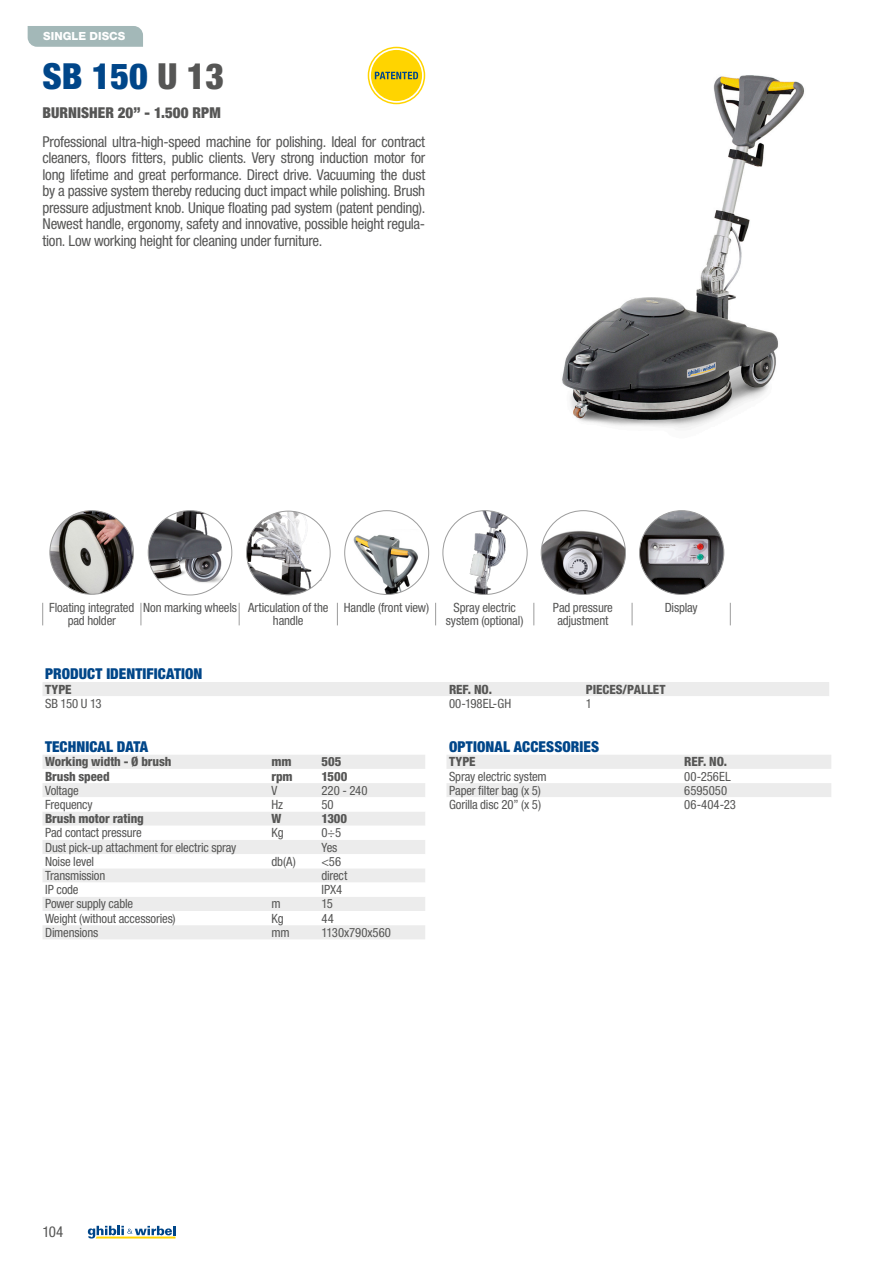
<style>
.page{position:relative;width:893px;height:1263px;background:#fff}
.page>*{position:absolute;margin:0;border:0;box-sizing:border-box;transform-origin:0 0}
._1-TitoloMacchina{font:900 condensed 36px "Helvetica Neue LT Std";color:#004689}
._4-Testo_descrizione{font:condensed 15px/16.5px "Helvetica Neue LT Std";letter-spacing:-.02em;color:#565655;text-align:justify}
._3-titoloTabella{font:900 condensed 15px "Helvetica Neue LT Std";letter-spacing:.005em;color:#004689}
._2-sottotitolo{font:900 condensed 15px "Helvetica Neue LT Std";letter-spacing:.005em;color:#565655}
._5-Testo_tabella_a_sx{font:condensed 12.75px "Helvetica Neue LT Std";letter-spacing:-.01em;color:#565655}
._5-Testo_tabella-al-centro{font:condensed 12.75px/13.5px "Helvetica Neue LT Std";letter-spacing:-.015em;color:#565655;text-align:center}
._6-Testo_tabella_s_xBOLD{font:800 condensed 12.75px "Helvetica Neue LT Std";letter-spacing:-.01em;color:#565655}
._3b-SottotitoloTabella{font:800 condensed 12.75px "Helvetica Neue LT Std";letter-spacing:-.005em;color:#565655}
.t1{font:800 11.25px "Helvetica Neue LT Std";color:#fff}
.s1{color:#565655}
</style>
<div class="page">
<img style="left:562px;top:75px;width:242px;height:353px">
<div style="left:371px;top:50px;width:51px;height:51px;background:#ffd400;border-radius:50%"></div>
<svg style="left:375px;top:72px;width:43px;height:7px"></svg>
<div style="left:368px;top:47px;width:57px;height:57px;border:2px solid #ffd400;border-radius:50%"></div>
<svg style="left:541px;top:510px;width:85px;height:85px"></svg>
<img style="left:50px;top:511px;width:83px;height:83px;border-radius:42px">
<svg style="left:344px;top:510px;width:85px;height:85px"></svg>
<svg style="left:246px;top:511px;width:85px;height:84px"></svg>
<svg style="left:148px;top:510px;width:84px;height:85px"></svg>
<svg style="left:639px;top:510px;width:85px;height:85px"></svg>
<svg style="left:442px;top:510px;width:85px;height:85px"></svg>
<div style="left:28px;top:26px;width:115px;height:21px;background:#a3b8b8"></div>
<svg style="left:337px;top:603px;width:1px;height:22px"></svg>
<svg style="left:435px;top:603px;width:1px;height:22px"></svg>
<svg style="left:42px;top:603px;width:1px;height:22px"></svg>
<svg style="left:730px;top:603px;width:1px;height:22px"></svg>
<svg style="left:141px;top:603px;width:1px;height:22px"></svg>
<svg style="left:239px;top:603px;width:1px;height:22px"></svg>
<svg style="left:632px;top:603px;width:1px;height:22px"></svg>
<svg style="left:534px;top:603px;width:1px;height:22px"></svg>
<div style="left:43px;top:682px;width:786px;height:14px;background:#ececec"></div>
<div style="left:43px;top:755px;width:382px;height:184px;background:#ececec"></div>
<svg style="left:43px;top:769px;width:382px;height:156px"></svg>
<svg style="left:447px;top:755px;width:384px;height:42px"></svg>
<svg style="left:88px;top:1226px;width:87px;height:12px"></svg>
<p class="t1" style="left:43px;top:30px;width:83px">SINGLE DISCS</p>
<p class="_1-TitoloMacchina" style="left:43px;top:54px;width:183px">SB 150 <span class="s1">U 13</span></p>
<p class="_2-sottotitolo" style="left:43px;top:103px;width:180px">BURNISHER 20” - 1.500 RPM</p>
<p class="_4-Testo_descrizione" style="left:43px;top:133px;width:384px">Professional ultra-high-speed machine for polishing. Ideal for contract cleaners, floors fitters, public clients. Very strong induction motor for long lifetime and great performance. Direct drive. Vacuuming the dust by a passive system thereby reducing duct impact while polishing. Brush pressure adjustment knob. Unique floating pad system (patent pending).<br>Newest handle, ergonomy, safety and innovative, possible height regula&shy;tion. Low working height for cleaning under furniture.</p>
<p class="_5-Testo_tabella-al-centro" style="left:49px;top:600px;width:87px">Floating integrated pad holder</p>
<p class="_5-Testo_tabella-al-centro" style="left:143px;top:600px;width:95px">Non marking wheels</p>
<p class="_5-Testo_tabella-al-centro" style="left:248px;top:600px;width:82px">Articulation of the handle</p>
<p class="_5-Testo_tabella-al-centro" style="left:344px;top:600px;width:87px">Handle (front view)</p>
<p class="_5-Testo_tabella-al-centro" style="left:446px;top:600px;width:79px">Spray electric system (optional)</p>
<p class="_5-Testo_tabella-al-centro" style="left:553px;top:600px;width:62px">Pad pressure adjustment</p>
<p class="_5-Testo_tabella-al-centro" style="left:665px;top:600px;width:35px">Display</p>
<p class="_3-titoloTabella" style="left:45px;top:665px;width:159px">PRODUCT IDENTIFICATION</p>
<p class="_3b-SottotitoloTabella" style="left:45px;top:681px;width:28px">TYPE</p>
<p class="_3b-SottotitoloTabella" style="left:449px;top:681px;width:44px">REF. NO.</p>
<p class="_3b-SottotitoloTabella" style="left:586px;top:681px;width:81px">PIECES/PALLET</p>
<p class="_5-Testo_tabella_a_sx" style="left:45px;top:696px;width:58px">SB 150 U 13</p>
<p class="_5-Testo_tabella_a_sx" style="left:449px;top:696px;width:64px">00-198EL-GH</p>
<p class="_5-Testo_tabella_a_sx" style="left:586px;top:696px;width:8px">1</p>
<p class="_3-titoloTabella" style="left:45px;top:737px;width:105px">TECHNICAL DATA</p>
<p class="_6-Testo_tabella_s_xBOLD" style="left:45px;top:754px;width:128px">Working width - Ø brush</p>
<p class="_6-Testo_tabella_s_xBOLD" style="left:271px;top:754px;width:22px">mm</p>
<p class="_6-Testo_tabella_s_xBOLD" style="left:321px;top:754px;width:21px">505</p>
<p class="_6-Testo_tabella_s_xBOLD" style="left:45px;top:768px;width:66px">Brush speed</p>
<p class="_6-Testo_tabella_s_xBOLD" style="left:271px;top:768px;width:23px">rpm</p>
<p class="_6-Testo_tabella_s_xBOLD" style="left:321px;top:768px;width:27px">1500</p>
<p class="_5-Testo_tabella_a_sx" style="left:45px;top:783px;width:35px">Voltage</p>
<p class="_5-Testo_tabella_a_sx" style="left:271px;top:783px;width:7px">V</p>
<p class="_5-Testo_tabella_a_sx" style="left:321px;top:783px;width:48px">220 - 240</p>
<p class="_5-Testo_tabella_a_sx" style="left:45px;top:797px;width:49px">Frequency</p>
<p class="_5-Testo_tabella_a_sx" style="left:271px;top:797px;width:13px">Hz</p>
<p class="_5-Testo_tabella_a_sx" style="left:321px;top:797px;width:14px">50</p>
<p class="_6-Testo_tabella_s_xBOLD" style="left:45px;top:811px;width:100px">Brush motor rating</p>
<p class="_6-Testo_tabella_s_xBOLD" style="left:271px;top:811px;width:11px">W</p>
<p class="_6-Testo_tabella_s_xBOLD" style="left:321px;top:811px;width:27px">1300</p>
<p class="_5-Testo_tabella_a_sx" style="left:45px;top:825px;width:98px">Pad contact pressure</p>
<p class="_5-Testo_tabella_a_sx" style="left:271px;top:825px;width:14px">Kg</p>
<p class="_5-Testo_tabella_a_sx" style="left:321px;top:825px;width:21px">0÷5</p>
<p class="_5-Testo_tabella_a_sx" style="left:45px;top:840px;width:193px">Dust pick-up attachment for electric spray</p>
<p class="_5-Testo_tabella_a_sx" style="left:321px;top:840px;width:17px">Yes</p>
<p class="_5-Testo_tabella_a_sx" style="left:45px;top:854px;width:50px">Noise level</p>
<p class="_5-Testo_tabella_a_sx" style="left:271px;top:854px;width:26px">db(A)</p>
<p class="_5-Testo_tabella_a_sx" style="left:321px;top:854px;width:21px">&lt;56</p>
<p class="_5-Testo_tabella_a_sx" style="left:45px;top:868px;width:62px">Transmission</p>
<p class="_5-Testo_tabella_a_sx" style="left:321px;top:868px;width:27px">direct</p>
<p class="_5-Testo_tabella_a_sx" style="left:45px;top:882px;width:35px">IP code</p>
<p class="_5-Testo_tabella_a_sx" style="left:321px;top:882px;width:22px">IPX4</p>
<p class="_5-Testo_tabella_a_sx" style="left:45px;top:896px;width:90px">Power supply cable</p>
<p class="_5-Testo_tabella_a_sx" style="left:271px;top:896px;width:11px">m</p>
<p class="_5-Testo_tabella_a_sx" style="left:321px;top:896px;width:13px">15</p>
<p class="_5-Testo_tabella_a_sx" style="left:45px;top:911px;width:132px">Weight (without accessories)</p>
<p class="_5-Testo_tabella_a_sx" style="left:271px;top:911px;width:14px">Kg</p>
<p class="_5-Testo_tabella_a_sx" style="left:321px;top:911px;width:14px">44</p>
<p class="_5-Testo_tabella_a_sx" style="left:45px;top:925px;width:55px">Dimensions</p>
<p class="_5-Testo_tabella_a_sx" style="left:271px;top:925px;width:20px">mm</p>
<p class="_5-Testo_tabella_a_sx" style="left:321px;top:925px;width:71px">1130x790x560</p>
<p class="_3-titoloTabella" style="left:449px;top:737px;width:152px">OPTIONAL ACCESSORIES</p>
<p class="_3b-SottotitoloTabella" style="left:449px;top:754px;width:28px">TYPE</p>
<p class="_3b-SottotitoloTabella" style="left:684px;top:754px;width:44px">REF. NO.</p>
<p class="_5-Testo_tabella_a_sx" style="left:449px;top:769px;width:99px">Spray electric system</p>
<p class="_5-Testo_tabella_a_sx" style="left:684px;top:769px;width:48px">00-256EL</p>
<p class="_5-Testo_tabella_a_sx" style="left:449px;top:783px;width:93px">Paper filter bag (x 5)</p>
<p class="_5-Testo_tabella_a_sx" style="left:684px;top:783px;width:44px">6595050</p>
<p class="_5-Testo_tabella_a_sx" style="left:449px;top:797px;width:94px">Gorilla disc 20” (x 5)</p>
<p class="_5-Testo_tabella_a_sx" style="left:684px;top:797px;width:53px">06-404-23</p>
<p class="_4-Testo_descrizione" style="left:43px;top:1223px;width:22px">104</p>
</div>
